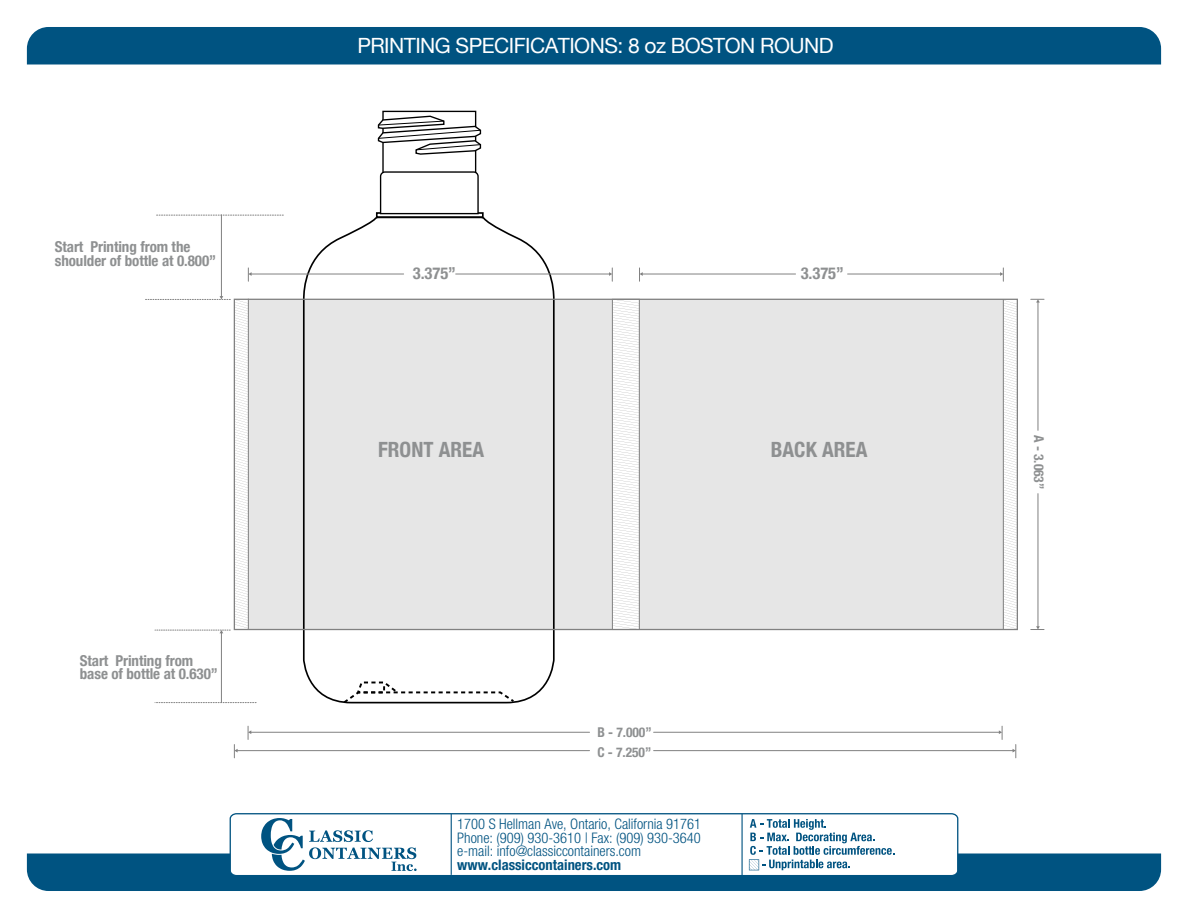
<style>
.page{position:relative;width:1188px;height:918px;background:#fff}
.page>*{position:absolute;margin:0;border:0;box-sizing:border-box;transform-origin:0 0}
.t1{font:21px "Helvetica Neue";letter-spacing:-.025em;color:#fff}
.t2{font:700 condensed 21px "Helvetica Neue";letter-spacing:.005em;color:#8e9091}
.t3{font:700 condensed 16.5px "Helvetica Neue";letter-spacing:-.005em;color:#8e9091}
.t4{font:700 condensed 15px/13.5px "Helvetica Neue";letter-spacing:-.005em;color:#8e9091}
.t5{font:300 condensed 14.55px/13.5px "Helvetica Neue LT Pro";color:#005381;text-align:justify}
.t6{font:700 condensed 14.55px "Helvetica Neue LT Pro";color:#005381}
.t7{font:700 condensed 13.5px "Helvetica Neue";letter-spacing:-.005em;color:#8e9091}
</style>
<div class="page">
<svg style="left:302px;top:215px;width:253px;height:488px"></svg>
<div style="left:27px;top:27px;width:1134px;height:38px;background:#005381"></div>
<svg style="left:229px;top:813px;width:730px;height:5px"></svg>
<svg style="left:27px;top:818px;width:1134px;height:73px"></svg>
<hr style="left:742px;top:814px;width:1px;height:61px;background:#005381">
<hr style="left:451px;top:814px;width:1px;height:61px;background:#005381">
<hr style="left:251px;top:732px;width:339px;height:1px;background:#818181">
<svg style="left:248px;top:726px;width:3px;height:13px"></svg>
<hr style="left:654px;top:732px;width:345px;height:1px;background:#818181">
<svg style="left:999px;top:726px;width:4px;height:13px"></svg>
<hr style="left:237px;top:750px;width:353px;height:1px;background:#818181">
<svg style="left:234px;top:745px;width:4px;height:13px"></svg>
<hr style="left:654px;top:750px;width:359px;height:1px;background:#818181">
<svg style="left:1013px;top:745px;width:4px;height:13px"></svg>
<div style="left:248px;top:299px;width:364px;height:331px;background:#e6e6e6"></div>
<div style="left:639px;top:299px;width:365px;height:331px;background:#e6e6e6"></div>
<hr style="left:251px;top:274px;width:153px;height:1px;background:#818181">
<svg style="left:248px;top:268px;width:4px;height:13px"></svg>
<hr style="left:456px;top:274px;width:154px;height:1px;background:#818181">
<svg style="left:609px;top:268px;width:4px;height:13px"></svg>
<hr style="left:642px;top:274px;width:154px;height:1px;background:#818181">
<svg style="left:639px;top:268px;width:4px;height:13px"></svg>
<hr style="left:848px;top:274px;width:153px;height:1px;background:#818181">
<svg style="left:1000px;top:268px;width:4px;height:13px"></svg>
<hr style="left:1038px;top:302px;width:1px;height:128px;background:#818181">
<svg style="left:1031px;top:299px;width:13px;height:4px"></svg>
<hr style="left:1038px;top:494px;width:1px;height:133px;background:#818181">
<svg style="left:1031px;top:626px;width:13px;height:4px"></svg>
<svg style="left:614px;top:301px;width:24px;height:327px"></svg>
<div style="left:612px;top:299px;width:28px;height:331px;border:1px solid #818181"></div>
<hr style="left:248px;top:299px;width:1px;height:330px;background:#818181">
<svg style="left:1004px;top:300px;width:13px;height:329px"></svg>
<hr style="left:1003px;top:299px;width:1px;height:331px;background:#818181">
<svg style="left:155px;top:702px;width:101px;height:1px"></svg>
<svg style="left:156px;top:215px;width:127px;height:1px"></svg>
<hr style="left:221px;top:215px;width:1px;height:83px;background:#818181">
<hr style="left:221px;top:633px;width:1px;height:70px;background:#818181">
<svg style="left:145px;top:296px;width:103px;height:337px"></svg>
<svg style="left:376px;top:212px;width:108px;height:6px"></svg>
<div style="left:382px;top:111px;width:94px;height:96px;background:#fff;border:1px solid #000"></div>
<svg style="left:377px;top:115px;width:105px;height:100px"></svg>
<svg style="left:342px;top:681px;width:174px;height:23px"></svg>
<p class="t4" style="left:55px;top:239px;width:163px">Start Printing from the shoulder of bottle at 0.800”</p>
<p class="t4" style="left:80px;top:653px;width:140px">Start Printing from base of bottle at 0.630”</p>
<h1 class="t1" style="left:357px;top:28px;width:478px">PRINTING SPECIFICATIONS: 8 oz BOSTON ROUND</h1>
<p class="t3" style="left:413px;top:259px;width:45px">3.375”</p>
<p class="t3" style="left:801px;top:259px;width:45px">3.375”</p>
<h1 class="t2" style="left:378px;top:432px;width:108px">FRONT AREA</h1>
<h1 class="t2" style="left:771px;top:432px;width:98px">BACK AREA</h1>
<p class="t7" style="left:598px;top:721px;width:56px">B - 7.000”</p>
<p class="t7" style="left:598px;top:741px;width:55px">C - 7.250”</p>
<p class="t5" style="left:457px;top:817px;width:245px">1700 S Hellman Ave, Ontario, California 91761<br>Phone: (909) 930-3610 | Fax: (909) 930-3640 e-mail: info@classiccontainers.com</p>
<p class="t6" style="left:457px;top:856px;width:166px">www.classiccontainers.com</p>
<p class="t7" style="left:1050px;top:435px;width:56px;rotate:90deg">A - 3.063”</p>
</div>
